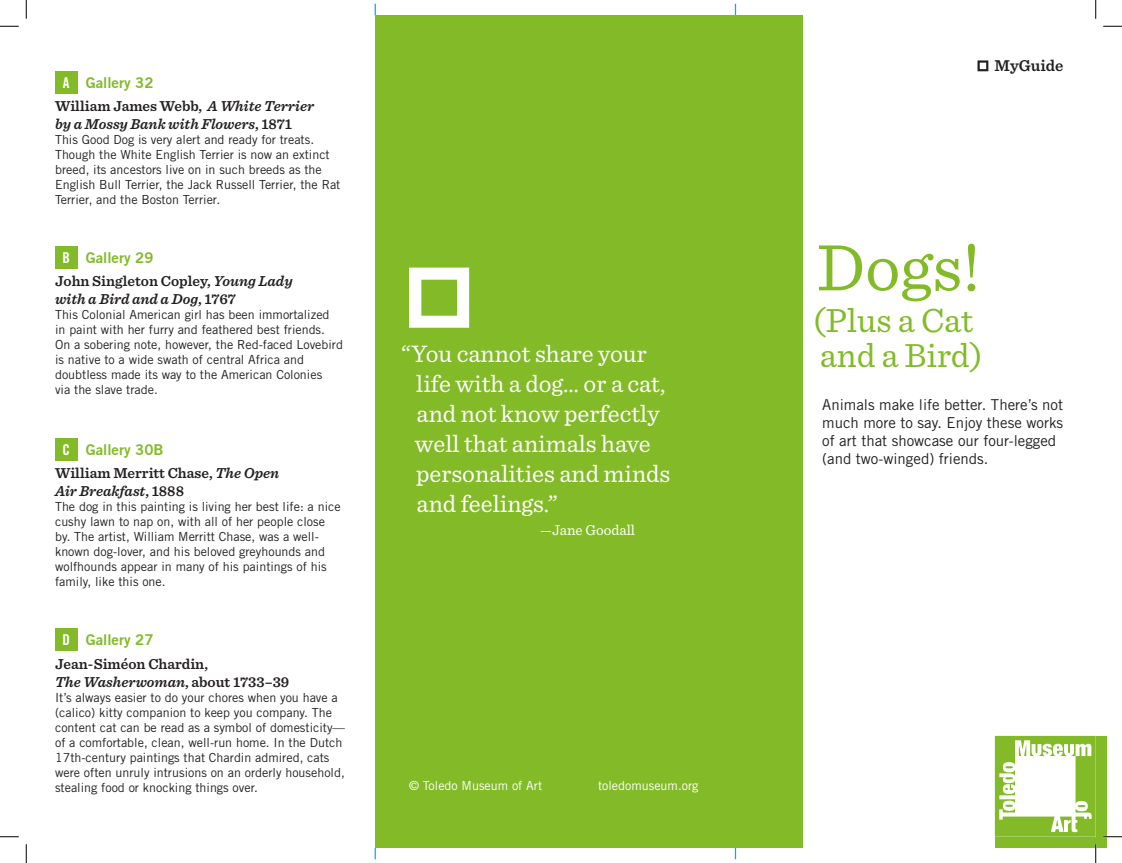
<style>
.page{position:relative;width:1122px;height:863px;background:#fff}
.page>*{position:absolute;margin:0;border:0;box-sizing:border-box;transform-origin:0 0}
.t1{font:68.75px "Sentinel";color:#82bb27}
.t2{font:35px/35px "Sentinel";color:#82bb27}
.t3{font:25px/30px "Sentinel";color:#fff}
.t4{font:600 16.38px "Sentinel";color:#231f20}
.t5{font:600 15px/18px "Sentinel";color:#231f20}
.t6{font:15px/18px "Trade Gothic LT Std";color:#231f20}
.t7{font:italic 600 15px/18px "Sentinel";color:#231f20}
.t8{font:700 15px "Trade Gothic No.2";color:#82bb27}
.t9{font:15px "Sentinel";color:#fff}
.t10{font:15px "Trade Gothic LT Std Bd Cn 20";color:#fff}
.t11{font:12.5px/15px "Trade Gothic LT Std";color:#231f20}
.t12{font:12.5px "Trade Gothic LT Std";color:#fff}
.s1{font-style:normal}
.s2{font-style:italic}
</style>
<div class="page">
<div style="left:375px;top:15px;width:427px;height:833px;background:#82bb27"></div>
<svg style="left:994px;top:735px;width:101px;height:101px"></svg>
<div style="left:55px;top:71px;width:22px;height:23px;background:#82bb27"></div>
<div style="left:55px;top:246px;width:22px;height:23px;background:#82bb27"></div>
<div style="left:55px;top:438px;width:22px;height:23px;background:#82bb27"></div>
<div style="left:55px;top:628px;width:22px;height:23px;background:#82bb27"></div>
<svg style="left:409px;top:267px;width:60px;height:61px"></svg>
<div style="left:994px;top:836px;width:112px;height:11px;background:#82bb27"></div>
<div style="left:1096px;top:736px;width:10px;height:112px;background:#82bb27"></div>
<svg style="left:977px;top:60px;width:11px;height:11px"></svg>
<svg style="left:374px;top:4px;width:2px;height:11px"></svg>
<svg style="left:374px;top:848px;width:2px;height:11px"></svg>
<svg style="left:734px;top:4px;width:2px;height:11px"></svg>
<svg style="left:734px;top:848px;width:2px;height:11px"></svg>
<svg style="left:0;top:25px;width:19px;height:2px"></svg>
<svg style="left:1103px;top:25px;width:18px;height:2px"></svg>
<svg style="left:0;top:836px;width:19px;height:1px"></svg>
<svg style="left:1103px;top:835px;width:18px;height:2px"></svg>
<svg style="left:25px;top:0;width:2px;height:19px"></svg>
<svg style="left:25px;top:844px;width:2px;height:18px"></svg>
<svg style="left:1095px;top:0;width:1px;height:19px"></svg>
<svg style="left:1094px;top:844px;width:2px;height:18px"></svg>
<p class="t8" style="left:86px;top:73px;width:69px">Gallery 32</p>
<p class="t10" style="left:63px;top:73px;width:8px">A</p>
<p class="t7" style="left:55px;top:96px;width:261px"><span class="s1">William James Webb,</span> A White Terrier by a Mossy Bank with Flowers<span class="s1">, 1871</span></p>
<p class="t11" style="left:55px;top:132px;width:287px">This Good Dog is very alert and ready for treats.<br>Though the White English Terrier is now an extinct breed, its ancestors live on in such breeds as the English Bull Terrier, the Jack Russell Terrier, the Rat Terrier, and the Boston Terrier.</p>
<p class="t8" style="left:86px;top:248px;width:69px">Gallery 29</p>
<p class="t10" style="left:62px;top:249px;width:9px">B</p>
<p class="t5" style="left:55px;top:271px;width:239px">John Singleton Copley, <span class="s2">Young Lady with a Bird and a Dog</span>, 1767</p>
<p class="t11" style="left:55px;top:307px;width:289px">This Colonial American girl has been immortalized in paint with her furry and feathered best friends.<br>On a sobering note, however, the Red-faced Lovebird is native to a wide swath of central Africa and doubtless made its way to the American Colonies<br>via the slave trade.</p>
<p class="t8" style="left:86px;top:440px;width:79px">Gallery 30B</p>
<p class="t10" style="left:62px;top:440px;width:9px">C</p>
<p class="t5" style="left:55px;top:463px;width:226px">William Merritt Chase, <span class="s2">The Open<br>Air Breakfast</span>, 1888</p>
<p class="t11" style="left:55px;top:499px;width:287px">The dog in this painting is living her best life: a nice cushy lawn to nap on, with all of her people close by. The artist, William Merritt Chase, was a well&shy;known dog-lover, and his beloved greyhounds and wolfhounds appear in many of his paintings of his family, like this one.</p>
<p class="t8" style="left:86px;top:630px;width:69px">Gallery 27</p>
<p class="t10" style="left:62px;top:631px;width:9px">D</p>
<p class="t5" style="left:55px;top:653px;width:236px">Jean-Siméon Chardin,<br><span class="s2">The Washerwoman</span>, about 1733–39</p>
<p class="t11" style="left:55px;top:689px;width:291px">It’s always easier to do your chores when you have a (calico) kitty companion to keep you company. The content cat can be read as a symbol of domesticity— of a comfortable, clean, well-run home. In the Dutch 17th-century paintings that Chardin admired, cats were often unruly intrusions on an orderly household, stealing food or knocking things over.</p>
<p class="t3" style="left:415px;top:337px;width:257px;text-indent:-14px">“You cannot share your life with a dog… or a cat, and not know perfectly well that animals have personalities and minds and feelings.”</p>
<p class="t9" style="left:540px;top:518px;width:96px">—Jane Goodall</p>
<p class="t12" style="left:409px;top:778px;width:135px">© Toledo Museum of Art</p>
<p class="t12" style="left:598px;top:778px;width:102px">toledomuseum.org</p>
<p class="t4" style="left:994px;top:53px;width:70px">MyGuide</p>
<p class="t1" style="left:816px;top:216px;width:165px">Dogs!</p>
<p class="t2" style="left:813px;top:301px;width:170px">(Plus a Cat and a Bird)</p>
<p class="t6" style="left:822px;top:395px;width:242px">Animals make life better. There’s not much more to say. Enjoy these works of art that showcase our four-legged (and two-winged) friends.</p>
</div>
